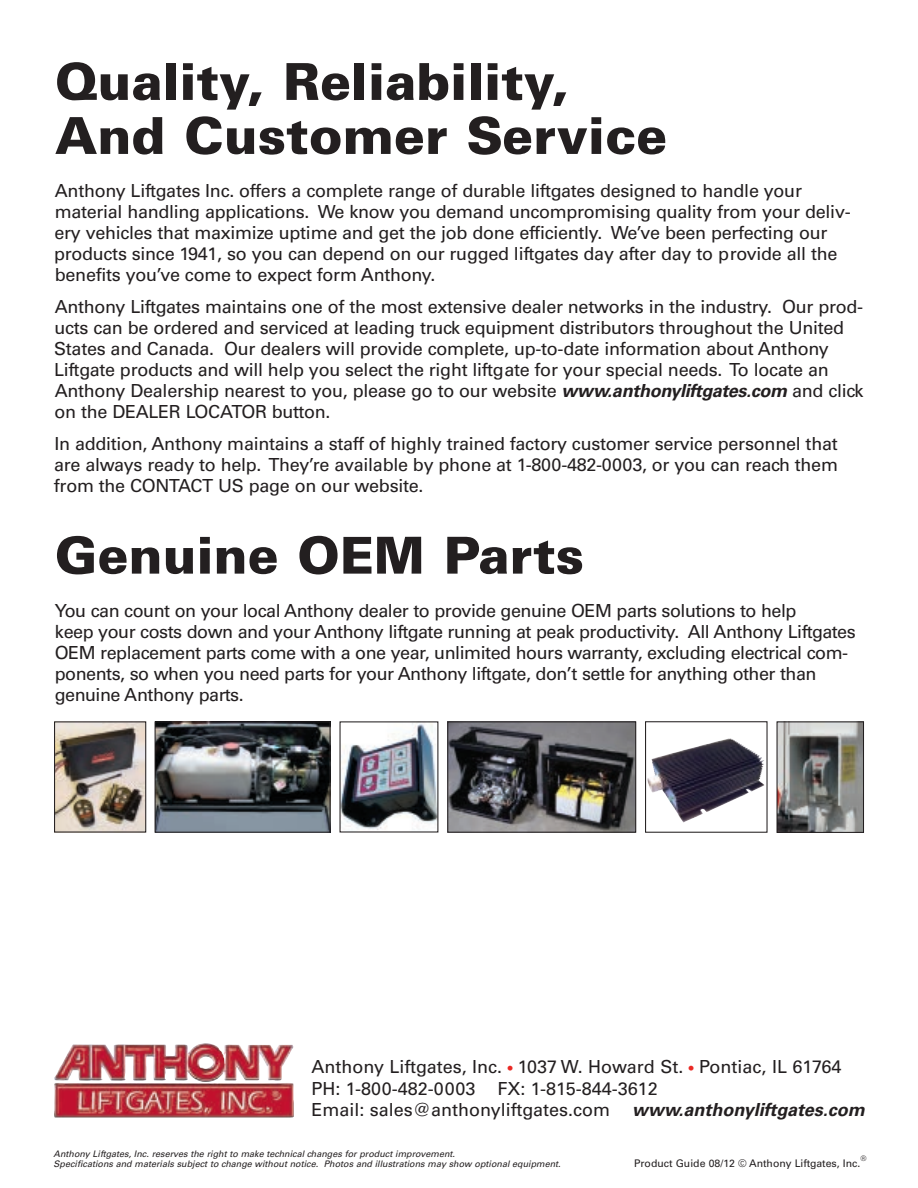
<style>
.page{position:relative;width:918px;height:1188px;background:#fff}
.page>*{position:absolute;margin:0;border:0;box-sizing:border-box;transform-origin:0 0}
.t1{font:900 51px/54px "Univers";color:#231f20}
.t2{font:18px/21px "Univers";letter-spacing:-.015em;color:#231f20}
.t3{font:10.5px "Univers";color:#231f20}
.t4{font:italic 9px/10.5px "Univers";color:#231f20}
.t5{font:7.5px "Univers";color:#231f20}
.s1{font-weight:700;font-style:italic}
.s2{font-size:13.5px;color:#ea2924}
</style>
<div class="page">
<img style="left:647px;top:738px;width:117px;height:84px">
<div style="left:645px;top:721px;width:123px;height:112px;border:1px solid #231f20"></div>
<img style="left:342px;top:723px;width:94px;height:107px">
<img style="left:449px;top:723px;width:185px;height:108px">
<div style="left:447px;top:721px;width:189px;height:112px;border:1px solid #231f20"></div>
<img style="left:779px;top:723px;width:83px;height:108px">
<div style="left:777px;top:721px;width:87px;height:112px;border:1px solid #231f20"></div>
<img style="left:157px;top:723px;width:172px;height:108px">
<div style="left:155px;top:721px;width:176px;height:112px;border:1px solid #231f20"></div>
<img style="left:54px;top:1043px;width:239px;height:39px">
<img style="left:56px;top:723px;width:88px;height:108px">
<div style="left:54px;top:721px;width:92px;height:112px;border:1px solid #231f20"></div>
<h1 class="t1" style="left:55px;top:54px;width:614px">Quality, Reliability,<br>And Customer Service</h1>
<p class="t2" style="left:54px;top:181px;width:798px">Anthony Liftgates Inc. offers a complete range of durable liftgates designed to handle your material handling applications. We know you demand uncompromising quality from your deliv&shy;ery vehicles that maximize uptime and get the job done efficiently. We’ve been perfecting our products since 1941, so you can depend on our rugged liftgates day after day to provide all the benefits you’ve come to expect form Anthony.</p>
<p class="t2" style="left:54px;top:296px;width:811px">Anthony Liftgates maintains one of the most extensive dealer networks in the industry. Our prod&shy;ucts can be ordered and serviced at leading truck equipment distributors throughout the United States and Canada. Our dealers will provide complete, up-to-date information about Anthony Liftgate products and will help you select the right liftgate for your special needs. To locate an Anthony Dealership nearest to you, please go to our website <span class="s1">www.anthonyliftgates.com</span> and click on the DEALER LOCATOR button.</p>
<p class="t2" style="left:54px;top:433px;width:786px;text-align:justify">In addition, Anthony maintains a staff of highly trained factory customer service personnel that are always ready to help. They’re available by phone at 1-800-482-0003, or you can reach them from the CONTACT US page on our website.</p>
<h1 class="t1" style="left:55px;top:528px;width:531px">Genuine OEM Parts</h1>
<p class="t2" style="left:55px;top:600px;width:803px">You can count on your local Anthony dealer to provide genuine OEM parts solutions to help<br>keep your costs down and your Anthony liftgate running at peak productivity. All Anthony Liftgates OEM replacement parts come with a one year, unlimited hours warranty, excluding electrical com&shy;ponents, so when you need parts for your Anthony liftgate, don’t settle for anything other than genuine Anthony parts.</p>
<p class="t2" style="left:311px;top:1056px;width:555px;line-height:21.6px">Anthony Liftgates, Inc. <span class="s2">•</span> 1037 W. Howard St. <span class="s2">•</span> Pontiac, IL 61764<br>PH: 1-800-482-0003 FX: 1-815-844-3612<br>Email: sales@anthonyliftgates.com <span class="s1">www.anthonyliftgates.com</span></p>
<p class="t4" style="left:54px;top:1148px;width:509px">Anthony Liftgates, Inc. reserves the right to make technical changes for product improvement.<br>Specifications and materials subject to change without notice. Photos and illustrations may show optional equipment.</p>
<p class="t3" style="left:634px;top:1157px;width:228px">Product Guide 08/12 © Anthony Liftgates, Inc.</p>
<p class="t5" style="left:860px;top:1154px;width:7px">®</p>
</div>
